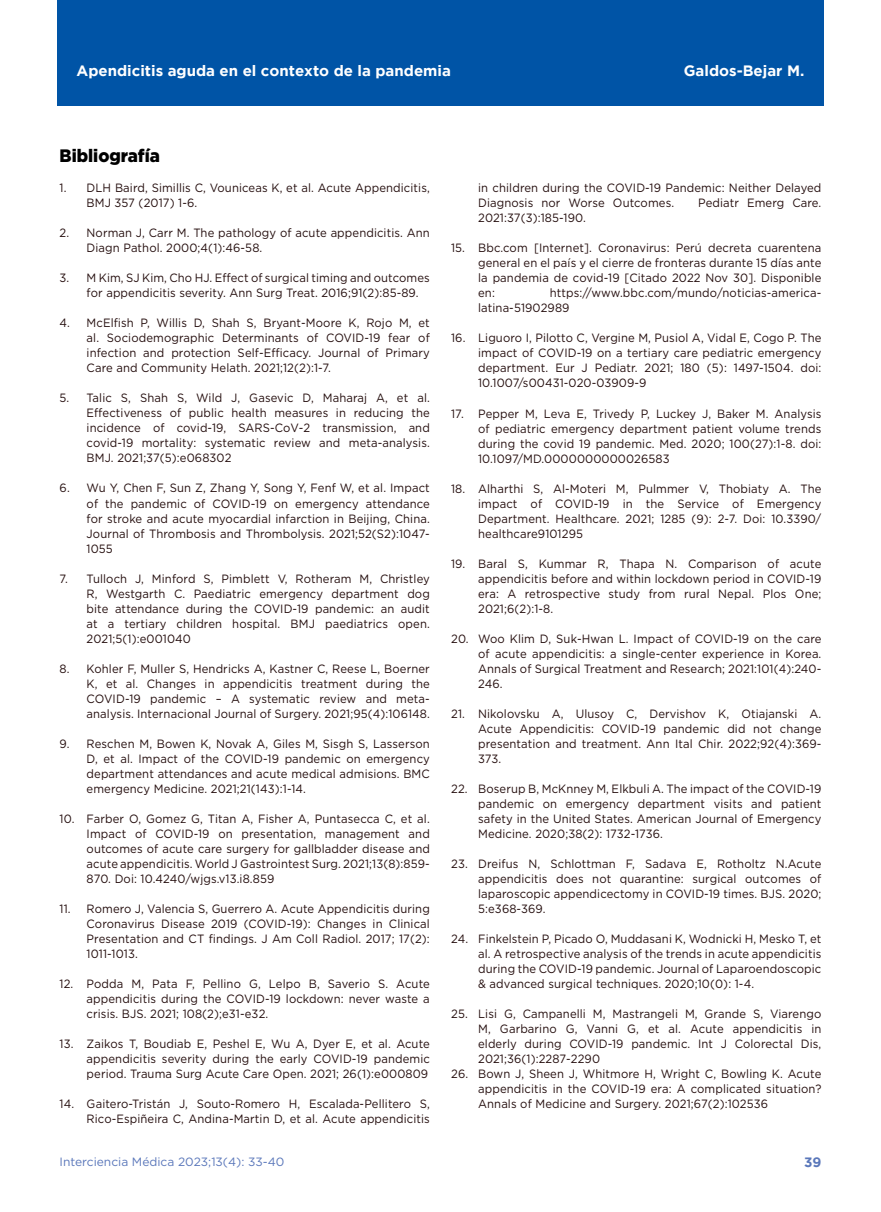
<style>
.page{position:relative;width:881px;height:1212px;background:#fff}
.page>*{position:absolute;margin:0;border:0;box-sizing:border-box;transform-origin:0 0}
.t1{font:900 18px "Gotham";color:#000;scale:.94 1}
.t2{font:700 15px "Gotham";color:#fff}
.t3{font:700 13.5px "Gotham";color:#5a77ba}
.t4{font:12px/15px "Gotham";letter-spacing:.01em;color:#240d0d;text-align:justify;scale:.94 1}
.t5{font:12px "Gotham";color:#5a77ba}
</style>
<div class="page">
<div style="left:57px;top:0;width:766px;height:106px;background:#0054a6"></div>
<p class="t2" style="left:77px;top:62px;width:375px">Apendicitis aguda en el contexto de la pandemia</p>
<p class="t2" style="left:683px;top:62px;width:122px">Galdos-Bejar M.</p>
<h1 class="t1" style="left:60px;top:146px;width:108px">Bibliografía</h1>
<p class="t4" style="left:87px;top:180px;width:366px;text-indent:-27px">1. DLH Baird, Simillis C, Vouniceas K, et al. Acute Appendicitis,<br>BMJ 357 (2017) 1-6.</p>
<p class="t4" style="left:87px;top:225px;width:366px;text-indent:-27px">2. Norman J, Carr M. The pathology of acute appendicitis. Ann<br>Diagn Pathol. 2000;4(1):46-58.</p>
<p class="t4" style="left:87px;top:270px;width:366px;text-indent:-27px">3. M Kim, SJ Kim, Cho HJ. Effect of surgical timing and outcomes for appendicitis severity. Ann Surg Treat. 2016;91(2):85-89.</p>
<p class="t4" style="left:87px;top:315px;width:366px;text-indent:-27px">4. McElfish P, Willis D, Shah S, Bryant-Moore K, Rojo M, et al. Sociodemographic Determinants of COVID-19 fear of infection and protection Self-Efficacy. Journal of Primary Care and Community Helath. 2021;12(2):1-7.</p>
<p class="t4" style="left:87px;top:390px;width:366px;text-indent:-27px">5. Talic S, Shah S, Wild J, Gasevic D, Maharaj A, et al.<br>Effectiveness of public health measures in reducing the incidence of covid-19, SARS-CoV-2 transmission, and covid-19 mortality: systematic review and meta-analysis.<br>BMJ. 2021;37(5):e068302</p>
<p class="t4" style="left:87px;top:480px;width:366px;text-indent:-27px">6. Wu Y, Chen F, Sun Z, Zhang Y, Song Y, Fenf W, et al. Impact of the pandemic of COVID-19 on emergency attendance for stroke and acute myocardial infarction in Beijing, China.<br>Journal of Thrombosis and Thrombolysis. 2021;52(S2):1047- 1055</p>
<p class="t4" style="left:87px;top:570px;width:366px;text-indent:-27px">7. Tulloch J, Minford S, Pimblett V, Rotheram M, Christley R, Westgarth C. Paediatric emergency department dog bite attendance during the COVID-19 pandemic: an audit at a tertiary children hospital. BMJ paediatrics open.<br>2021;5(1):e001040</p>
<p class="t4" style="left:87px;top:660px;width:366px;text-indent:-27px">8. Kohler F, Muller S, Hendricks A, Kastner C, Reese L, Boerner K, et al. Changes in appendicitis treatment during the COVID-19 pandemic – A systematic review and meta&shy;analysis. Internacional Journal of Surgery. 2021;95(4):106148.</p>
<p class="t4" style="left:87px;top:735px;width:366px;text-indent:-27px">9. Reschen M, Bowen K, Novak A, Giles M, Sisgh S, Lasserson D, et al. Impact of the COVID-19 pandemic on emergency department attendances and acute medical admisions. BMC emergency Medicine. 2021;21(143):1-14.</p>
<p class="t4" style="left:87px;top:810px;width:366px;text-indent:-27px">10. Farber O, Gomez G, Titan A, Fisher A, Puntasecca C, et al.<br>Impact of COVID-19 on presentation, management and outcomes of acute care surgery for gallbladder disease and acute appendicitis. World J Gastrointest Surg. 2021;13(8):859- 870. Doi: 10.4240/wjgs.v13.i8.859</p>
<p class="t4" style="left:87px;top:900px;width:366px;text-indent:-27px">11. Romero J, Valencia S, Guerrero A. Acute Appendicitis during Coronavirus Disease 2019 (COVID-19): Changes in Clinical Presentation and CT findings. J Am Coll Radiol. 2017; 17(2):<br>1011-1013.</p>
<p class="t4" style="left:87px;top:975px;width:366px;text-indent:-27px">12. Podda M, Pata F, Pellino G, Lelpo B, Saverio S. Acute appendicitis during the COVID-19 lockdown: never waste a crisis. BJS. 2021; 108(2);e31-e32.</p>
<p class="t4" style="left:87px;top:1035px;width:366px;text-indent:-27px">13. Zaikos T, Boudiab E, Peshel E, Wu A, Dyer E, et al. Acute appendicitis severity during the early COVID-19 pandemic period. Trauma Surg Acute Care Open. 2021; 26(1):e000809</p>
<p class="t4" style="left:60px;top:1095px;width:395px;text-align:right">14. Gaitero-Tristán J, Souto-Romero H, Escalada-Pellitero S,<br>Rico-Espiñeira C, Andina-Martin D, et al. Acute appendicitis</p>
<p class="t5" style="left:60px;top:1154px;width:226px">Interciencia Médica 2023;13(4): 33-40</p>
<p class="t4" style="left:478px;top:180px;width:366px">in children during the COVID-19 Pandemic: Neither Delayed<br>Diagnosis nor Worse Outcomes.</p>
<p class="t4" style="left:697px;top:195px;width:133px">Pediatr Emerg Care.</p>
<p class="t4" style="left:478px;top:210px;width:116px">2021:37(3):185-190.</p>
<p class="t4" style="left:478px;top:240px;width:366px;text-indent:-27px">15. Bbc.com [Internet]. Coronavirus: Perú decreta cuarentena general en el país y el cierre de fronteras durante 15 días ante la pandemia de covid-19 [Citado 2022 Nov 30]. Disponible en:</p>
<p class="t4" style="left:478px;top:285px;width:366px;text-indent:71px">https://www.bbc.com/mundo/noticias-america&shy;latina-51902989</p>
<p class="t4" style="left:478px;top:330px;width:366px;text-indent:-27px">16. Liguoro I, Pilotto C, Vergine M, Pusiol A, Vidal E, Cogo P. The impact of COVID-19 on a tertiary care pediatric emergency department. Eur J Pediatr. 2021; 180 (5): 1497-1504. doi:<br>10.1007/s00431-020-03909-9</p>
<p class="t4" style="left:478px;top:405px;width:366px;text-indent:-27px">17. Pepper M, Leva E, Trivedy P, Luckey J, Baker M. Analysis of pediatric emergency department patient volume trends during the covid 19 pandemic. Med. 2020; 100(27):1-8. doi:<br>10.1097/MD.0000000000026583</p>
<p class="t4" style="left:478px;top:480px;width:366px;text-indent:-27px">18. Alharthi S, Al-Moteri M, Pulmmer V, Thobiaty A. The impact of COVID-19 in the Service of Emergency Department. Healthcare. 2021; 1285 (9): 2-7. Doi: 10.3390/ healthcare9101295</p>
<p class="t4" style="left:478px;top:555px;width:366px;text-indent:-27px">19. Baral S, Kummar R, Thapa N. Comparison of acute appendicitis before and within lockdown period in COVID-19 era: A retrospective study from rural Nepal. Plos One; 2021;6(2):1-8.</p>
<p class="t4" style="left:478px;top:630px;width:366px;text-indent:-27px">20. Woo Klim D, Suk-Hwan L. Impact of COVID-19 on the care of acute appendicitis: a single-center experience in Korea.<br>Annals of Surgical Treatment and Research; 2021:101(4):240- 246.</p>
<p class="t4" style="left:478px;top:705px;width:366px;text-indent:-27px">21. Nikolovsku A, Ulusoy C, Dervishov K, Otiajanski A.<br>Acute Appendicitis: COVID-19 pandemic did not change presentation and treatment. Ann Ital Chir. 2022;92(4):369- 373.</p>
<p class="t4" style="left:478px;top:780px;width:366px;text-indent:-27px">22. Boserup B, McKnney M, Elkbuli A. The impact of the COVID-19 pandemic on emergency department visits and patient safety in the United States. American Journal of Emergency Medicine. 2020;38(2): 1732-1736.</p>
<p class="t4" style="left:478px;top:855px;width:366px;text-indent:-27px">23. Dreifus N, Schlottman F, Sadava E, Rotholtz N.Acute appendicitis does not quarantine: surgical outcomes of laparoscopic appendicectomy in COVID-19 times. BJS. 2020; 5:e368-369.</p>
<p class="t4" style="left:478px;top:930px;width:366px;text-indent:-27px">24. Finkelstein P, Picado O, Muddasani K, Wodnicki H, Mesko T, et al. A retrospective analysis of the trends in acute appendicitis during the COVID-19 pandemic. Journal of Laparoendoscopic &amp; advanced surgical techniques. 2020;10(0): 1-4.</p>
<p class="t4" style="left:478px;top:1005px;width:366px;text-indent:-27px">25. Lisi G, Campanelli M, Mastrangeli M, Grande S, Viarengo M, Garbarino G, Vanni G, et al. Acute appendicitis in elderly during COVID-19 pandemic. Int J Colorectal Dis, 2021;36(1):2287-2290</p>
<p class="t4" style="left:478px;top:1065px;width:366px;text-indent:-27px">26. Bown J, Sheen J, Whitmore H, Wright C, Bowling K. Acute appendicitis in the COVID-19 era: A complicated situation?<br>Annals of Medicine and Surgery. 2021;67(2):102536</p>
<p class="t3" style="left:803px;top:1154px;width:19px">39</p>
</div>
